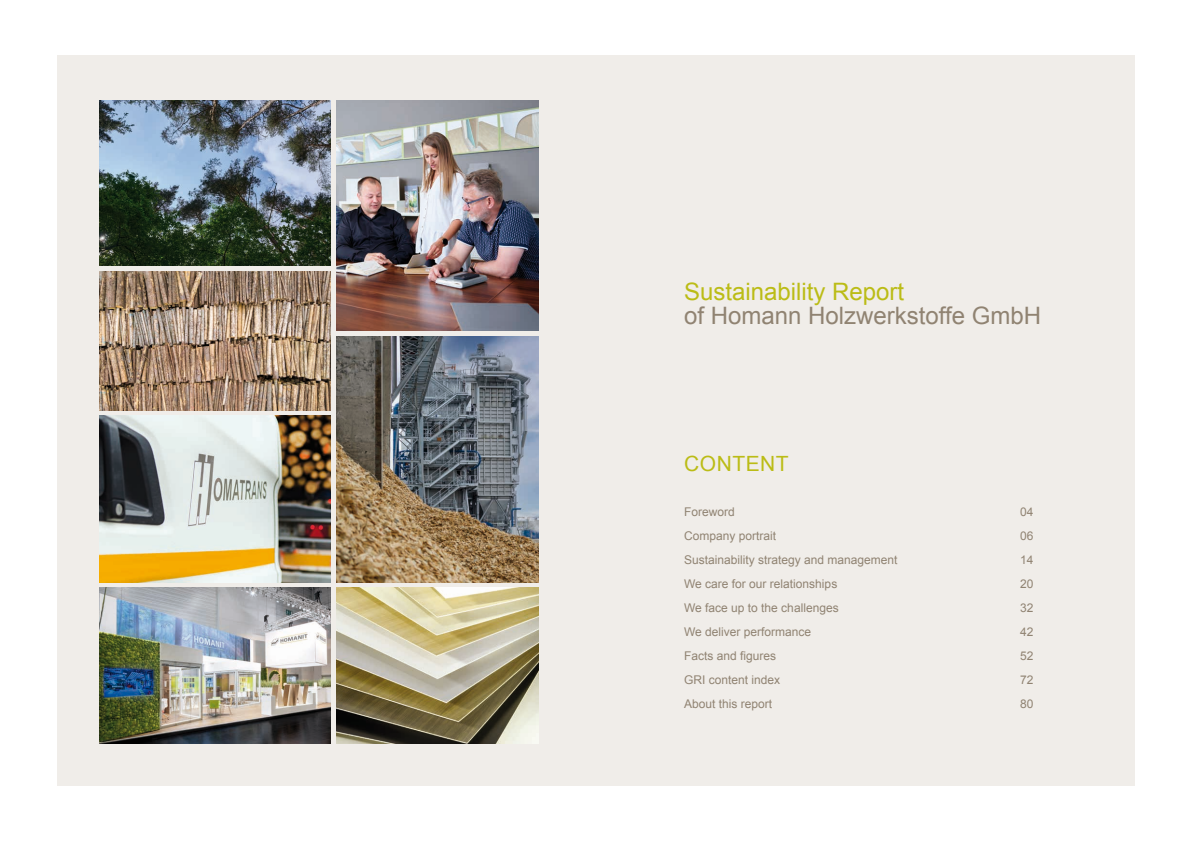
<style>
.page{position:relative;width:1191px;height:842px;background:#fff}
.page>*{position:absolute;margin:0;border:0;box-sizing:border-box;transform-origin:0 0}
.t1{font:24px "Arial";color:#908372}
.t2{font:24px "Arial";color:#bbbc16}
.t3{font:21px "Arial";letter-spacing:.025em;color:#bbbc16}
.t4{font:12px "Arial";color:#908372}
</style>
<div class="page">
<div style="left:57px;top:55px;width:1077px;height:730px;background:#f0ede9"></div>
<img style="left:336px;top:100px;width:202px;height:231px">
<img style="left:100px;top:588px;width:230px;height:156px">
<img style="left:100px;top:415px;width:230px;height:168px">
<img style="left:336px;top:588px;width:202px;height:156px">
<img style="left:336px;top:336px;width:202px;height:246px">
<img style="left:100px;top:271px;width:230px;height:139px">
<img style="left:100px;top:100px;width:230px;height:165px">
<h1 class="t2" style="left:684px;top:276px;width:222px">Sustainability Report</h1>
<h1 class="t1" style="left:684px;top:300px;width:359px">of Homann Holzwerkstoffe GmbH</h1>
<h2 class="t3" style="left:684px;top:449px;width:106px">CONTENT</h2>
<p class="t4" style="left:684px;top:504px;width:52px">Foreword</p>
<p class="t4" style="left:1020px;top:504px;width:15px">04</p>
<p class="t4" style="left:684px;top:528px;width:94px">Company portrait</p>
<p class="t4" style="left:1020px;top:528px;width:15px">06</p>
<p class="t4" style="left:684px;top:552px;width:215px">Sustainability strategy and management</p>
<p class="t4" style="left:1020px;top:552px;width:15px">14</p>
<p class="t4" style="left:684px;top:576px;width:155px">We care for our relationships</p>
<p class="t4" style="left:1020px;top:576px;width:15px">20</p>
<p class="t4" style="left:684px;top:600px;width:156px">We face up to the challenges</p>
<p class="t4" style="left:1020px;top:600px;width:15px">32</p>
<p class="t4" style="left:684px;top:624px;width:129px">We deliver performance</p>
<p class="t4" style="left:1020px;top:624px;width:15px">42</p>
<p class="t4" style="left:684px;top:648px;width:94px">Facts and figures</p>
<p class="t4" style="left:1020px;top:648px;width:15px">52</p>
<p class="t4" style="left:684px;top:672px;width:98px">GRI content index</p>
<p class="t4" style="left:1020px;top:672px;width:15px">72</p>
<p class="t4" style="left:684px;top:696px;width:90px">About this report</p>
<p class="t4" style="left:1020px;top:696px;width:15px">80</p>
</div>
